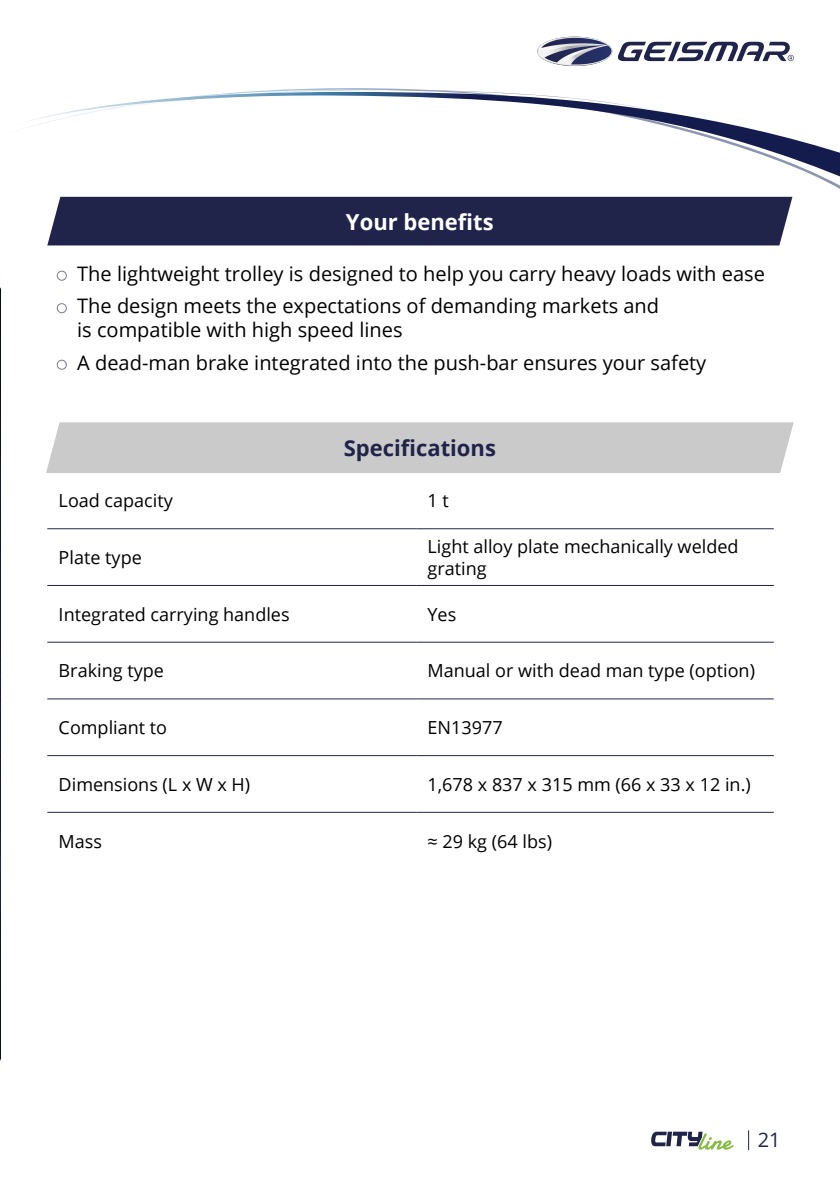
<style>
.page{position:relative;width:840px;height:1191px;background:#fff}
.page>*{position:absolute;margin:0;border:0;box-sizing:border-box;transform-origin:0 0}
.t1{font:700 22px "Open Sans";color:#21244a}
.t2{font:700 22px "Open Sans";color:#fff}
.t3{font:20px/32.6px "Open Sans";color:#000}
.t4{font:20px "Open Sans";color:#21244a}
.t5{font:18px/21.6px "Open Sans";color:#000}
</style>
<div class="page">
<svg style="left:244px;top:88px;width:595px;height:101px"></svg>
<svg style="left:30px;top:92px;width:809px;height:89px"></svg>
<svg style="left:537px;top:37px;width:256px;height:29px"></svg>
<img style="left:0;top:287px;width:1px;height:774px">
<img style="left:0;top:362px;width:1px;height:678px">
<div style="left:47px;top:197px;width:745px;height:48px;background:#21244a"></div>
<div style="left:46px;top:422px;width:748px;height:51px;background:#cacaca"></div>
<div style="left:57px;top:271px;width:10px;height:10px;border:1px solid #807792;border-radius:50%"></div>
<div style="left:57px;top:303px;width:10px;height:10px;border:1px solid #807792;border-radius:50%"></div>
<div style="left:57px;top:360px;width:10px;height:10px;border:1px solid #807792;border-radius:50%"></div>
<hr style="left:47px;top:528px;width:369px;height:1px;background:#21244a">
<hr style="left:416px;top:528px;width:357px;height:1px;background:#21244a">
<hr style="left:47px;top:585px;width:369px;height:1px;background:#21244a">
<hr style="left:416px;top:585px;width:357px;height:1px;background:#21244a">
<hr style="left:47px;top:641px;width:369px;height:1px;background:#21244a">
<hr style="left:416px;top:641px;width:357px;height:1px;background:#21244a">
<hr style="left:47px;top:698px;width:369px;height:1px;background:#21244a">
<hr style="left:416px;top:698px;width:357px;height:1px;background:#21244a">
<hr style="left:47px;top:755px;width:369px;height:1px;background:#21244a">
<hr style="left:416px;top:755px;width:357px;height:1px;background:#21244a">
<hr style="left:47px;top:812px;width:369px;height:1px;background:#21244a">
<hr style="left:416px;top:812px;width:357px;height:1px;background:#21244a">
<svg style="left:651px;top:1131px;width:82px;height:18px"></svg>
<p class="t2" style="left:346px;top:206px;width:149px">Your benefits</p>
<p class="t3" style="left:77px;top:257px;width:688px">The lightweight trolley is designed to help you carry heavy loads with ease<br>The design meets the expectations of demanding markets and</p>
<p class="t3" style="left:77px;top:313px;width:630px">is compatible with high speed lines<br>A dead-man brake integrated into the push-bar ensures your safety</p>
<p class="t1" style="left:343px;top:432px;width:154px">Specifications</p>
<p class="t5" style="left:59px;top:489px;width:116px">Load capacity</p>
<p class="t5" style="left:427px;top:489px;width:23px">1 t</p>
<p class="t5" style="left:59px;top:546px;width:85px">Plate type</p>
<p class="t5" style="left:427px;top:535px;width:312px">Light alloy plate mechanically welded grating</p>
<p class="t5" style="left:59px;top:603px;width:232px">Integrated carrying handles</p>
<p class="t5" style="left:427px;top:603px;width:30px">Yes</p>
<p class="t5" style="left:59px;top:659px;width:107px">Braking type</p>
<p class="t5" style="left:427px;top:659px;width:329px">Manual or with dead man type (option)</p>
<p class="t5" style="left:59px;top:716px;width:110px">Compliant to</p>
<p class="t5" style="left:427px;top:716px;width:77px">EN13977</p>
<p class="t5" style="left:59px;top:773px;width:193px">Dimensions (L x W x H)</p>
<p class="t5" style="left:427px;top:773px;width:324px">1,678 x 837 x 315 mm (66 x 33 x 12 in.)</p>
<p class="t5" style="left:59px;top:830px;width:45px">Mass</p>
<p class="t5" style="left:427px;top:830px;width:126px">≈ 29 kg (64 lbs)</p>
<p class="t4" style="left:757px;top:1126px;width:24px">21</p>
</div>
